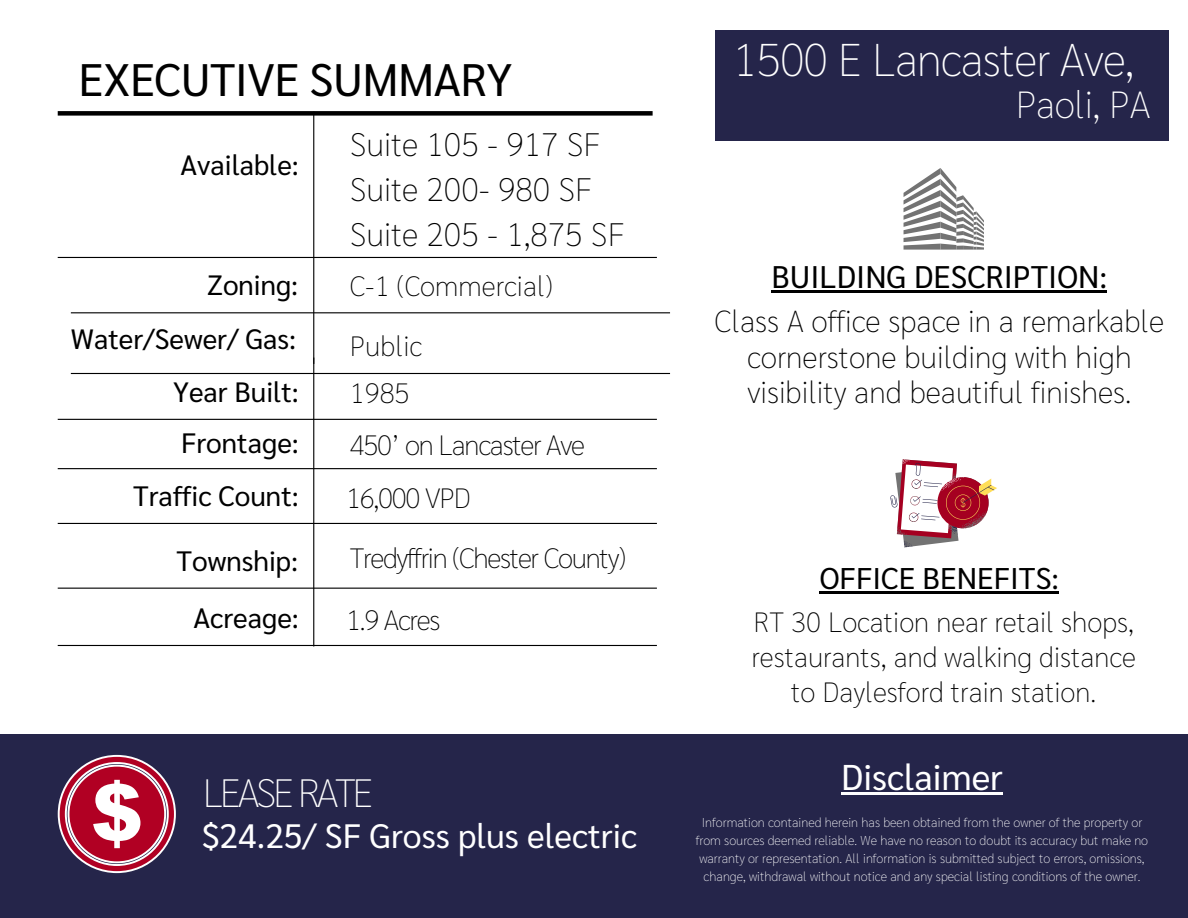
<style>
.page{position:relative;width:1188px;height:918px;background:#fff}
.page>*{position:absolute;margin:0;border:0;box-sizing:border-box;transform-origin:0 0}
.t1{font:100 45.9px "Sarabun";letter-spacing:-.02em;color:#fff}
.t2{font:45.45px "Sarabun";letter-spacing:-.01em;color:#000}
.t3{font:100 39.6px "Sarabun";letter-spacing:-.085em;color:#fff}
.t4{font:100 37.8px "Sarabun";letter-spacing:-.01em;color:#fff}
.t5{font:35.85px "Sarabun";color:#fff}
.t6{font:33.75px "Sarabun";color:#fff}
.t7{font:100 32.55px/45.3px "Sarabun";color:#000}
.t8{font:31.2px "Sarabun";color:#000}
.t9{font:100 30.45px/35.2px "Sarabun";color:#000;text-align:center}
.t10{font:30px "Sarabun";color:#000}
.t11{font:28.05px "Sarabun";color:#000}
.t12{font:100 27.9px/34.7px "Sarabun";color:#000;text-align:center}
.t13{font:27.9px "Sarabun";color:#000}
.t14{font:100 27.9px "Sarabun";letter-spacing:-.045em;color:#000}
.t15{font:100 12.9px/18px "Sarabun";color:#fff;text-align:center}
</style>
<div class="page">
<div style="left:0;top:735px;width:1188px;height:183px;background:#25254a"></div>
<svg style="left:58px;top:755px;width:118px;height:118px"></svg>
<svg style="left:904px;top:168px;width:80px;height:82px"></svg>
<svg style="left:890px;top:459px;width:107px;height:88px"></svg>
<div style="left:58px;top:111px;width:595px;height:5px;background:#000"></div>
<hr style="left:772px;top:290px;width:335px;height:3px;background:#000">
<hr style="left:820px;top:591px;width:239px;height:3px;background:#000">
<div style="left:715px;top:30px;width:453px;height:111px;background:#25254a"></div>
<hr style="left:58px;top:257px;width:599px;height:1px;background:#000">
<hr style="left:71px;top:312px;width:599px;height:1px;background:#000">
<hr style="left:58px;top:419px;width:599px;height:1px;background:#000">
<hr style="left:58px;top:468px;width:599px;height:1px;background:#000">
<hr style="left:313px;top:112px;width:1px;height:252px;background:#000">
<hr style="left:58px;top:523px;width:599px;height:1px;background:#000">
<hr style="left:313px;top:358px;width:1px;height:288px;background:#000">
<hr style="left:58px;top:588px;width:599px;height:1px;background:#000">
<hr style="left:58px;top:645px;width:599px;height:1px;background:#000">
<hr style="left:71px;top:373px;width:599px;height:1px;background:#000">
<hr style="left:841px;top:792px;width:162px;height:3px;background:#fff">
<p class="t2" style="left:79px;top:48px;width:436px">EXECUTIVE SUMMARY</p>
<p class="t13" style="left:180px;top:146px;width:120px">Available:</p>
<p class="t13" style="left:207px;top:265px;width:93px">Zoning:</p>
<p class="t13" style="left:71px;top:319px;width:227px">Water/Sewer/ Gas:</p>
<p class="t13" style="left:173px;top:372px;width:127px">Year Built:</p>
<p class="t7" style="left:350px;top:119px;width:277px">Suite 105 - 917 SF<br>Suite 200- 980 SF<br>Suite 205 - 1,875 SF</p>
<p class="t12" style="left:350px;top:267px;width:205px">C-1 (Commercial)</p>
<p class="t12" style="left:350px;top:327px;width:74px">Public</p>
<p class="t12" style="left:350px;top:375px;width:61px">1985</p>
<p class="t11" style="left:181px;top:424px;width:119px">Frontage:</p>
<p class="t14" style="left:350px;top:425px;width:237px">450’ on Lancaster Ave</p>
<p class="t11" style="left:133px;top:476px;width:167px">Traffic Count:</p>
<p class="t12" style="left:346px;top:479px;width:126px">16,000 VPD</p>
<p class="t14" style="left:350px;top:538px;width:278px">Tredyffrin (Chester County)</p>
<p class="t12" style="left:346px;top:601px;width:96px">1.9 Acres</p>
<p class="t11" style="left:176px;top:541px;width:123px">Township:</p>
<p class="t11" style="left:194px;top:598px;width:107px">Acreage:</p>
<p class="t3" style="left:203px;top:764px;width:172px">LEASE RATE</p>
<h1 class="t6" style="left:202px;top:812px;width:437px">$24.25/ SF Gross plus electric</h1>
<p class="t1" style="left:733px;top:27px;width:403px">1500 E Lancaster Ave,</p>
<p class="t4" style="left:1016px;top:78px;width:136px">Paoli, PA</p>
<h6 class="t8" style="left:772px;top:255px;width:337px">BUILDING DESCRIPTION:</h6>
<p class="t9" style="left:715px;top:302px;width:451px">Class A office space in a remarkable cornerstone building with high visibility and beautiful finishes.</p>
<p class="t10" style="left:820px;top:557px;width:241px">OFFICE BENEFITS:</p>
<p class="t12" style="left:752px;top:603px;width:386px">RT 30 Location near retail shops, restaurants, and walking distance to Daylesford train station.</p>
<p class="t5" style="left:841px;top:752px;width:163px">Disclaimer</p>
<p class="t15" style="left:696px;top:812px;width:454px">Information contained herein has been obtained from the owner of the property or from sources deemed reliable. We have no reason to doubt its accuracy but make no warranty or representation. All information is submitted subject to errors, omissions, change, withdrawal without notice and any special listing conditions of the owner.</p>
</div>
